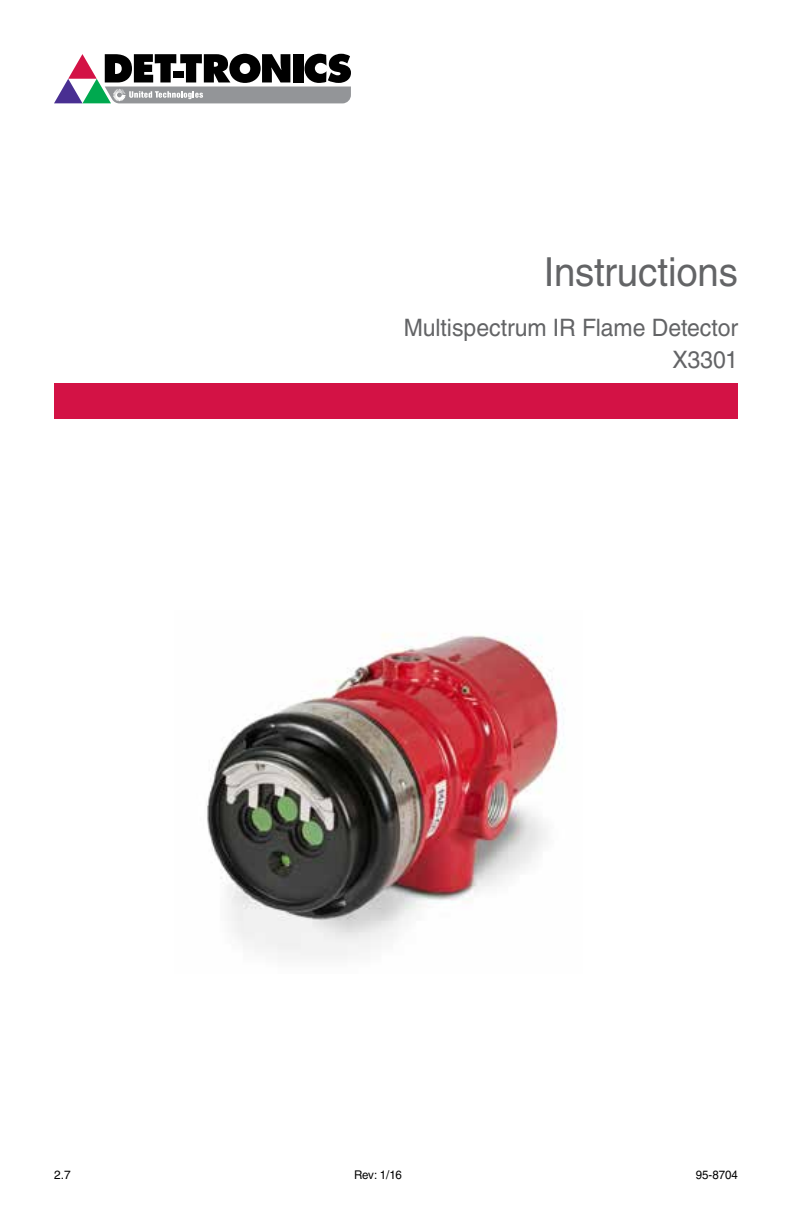
<style>
.page{position:relative;width:792px;height:1224px;background:#fff}
.page>*{position:absolute;margin:0;border:0;box-sizing:border-box;transform-origin:0 0}
.t1{font:40px "Helvetica LT Std";letter-spacing:-.005em;color:#636466;scale:.96 1}
.t2{font:24px/32px "Helvetica LT Std";letter-spacing:-.005em;color:#636466;text-align:right;scale:.96 1}
.t3{font:12px "Helvetica LT Std";color:#000;scale:.96 1}
.t4{font:12px "Helvetica LT Std";color:#000}
</style>
<div class="page">
<img style="left:206px;top:633px;width:358px;height:323px">
<svg style="left:54px;top:54px;width:297px;height:49px"></svg>
<div style="left:54px;top:383px;width:684px;height:35px;background:#d31245"></div>
<h1 class="t1" style="left:544px;top:249px;width:204px">Instructions</h1>
<p class="t2" style="left:404px;top:311px;width:350px">Multispectrum IR Flame Detector<br>X3301</p>
<p class="t4" style="left:54px;top:1167px;width:18px">2.7</p>
<p class="t3" style="left:354px;top:1167px;width:51px">Rev: 1/16</p>
<p class="t3" style="left:696px;top:1167px;width:46px">95-8704</p>
</div>
